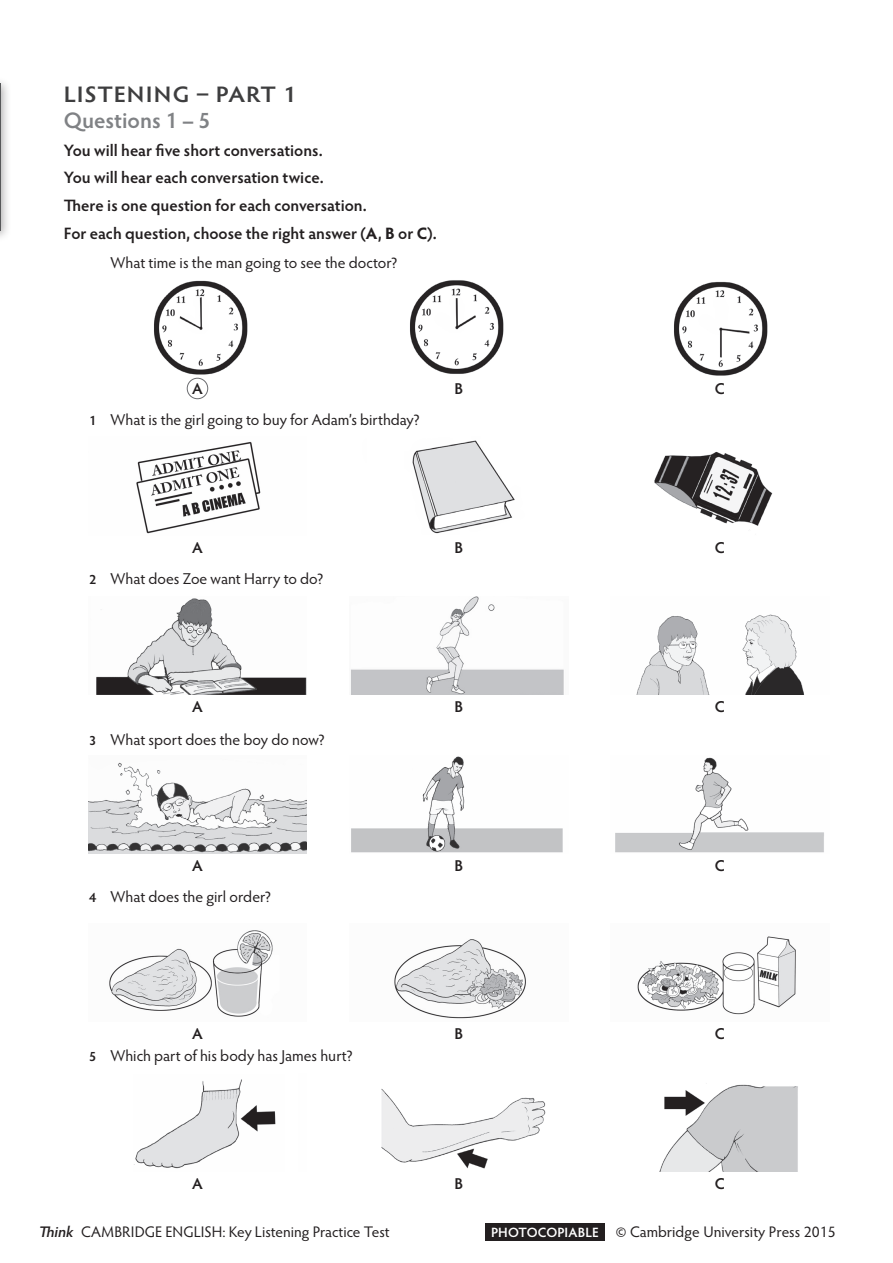
<style>
.page{position:relative;width:893px;height:1263px;background:#fff}
.page>*{position:absolute;margin:0;border:0;box-sizing:border-box;transform-origin:0 0}
._01___A_Head{font:600 22.5px "Hypatia Sans Pro";letter-spacing:.035em;color:#3e3e3f;scale:1.1 1}
._02_-_B_head_after_A{font:600 22.5px "Hypatia Sans Pro";color:#808285}
._03_-_Rubric_without{font:600 16.5px "Hypatia Sans Pro";color:#231f20}
._04_-_NL_numbered_li{font:15.75px "Hypatia Sans Pro";color:#231f20}
._04_-_NL_1st_line{font:15.75px "Hypatia Sans Pro";color:#231f20}
._04_-_UNL_unnumbered{font:600 15.75px "Hypatia Sans Pro";color:#231f20}
._03_-_Rubric_after_h{font:15.3px "Hypatia Sans Pro";color:#231f20}
.s1{font-weight:700}
.s2{font-weight:600;font-size:13.5px}
.s3{font-weight:600;font-style:italic}
.s4{font-weight:600;font-size:13.5px;color:#fff}
</style>
<div class="page">
<div style="left:486px;top:1223px;width:119px;height:17px;background:#231f20"></div>
<img style="left:154px;top:280px;width:94px;height:95px">
<img style="left:410px;top:280px;width:94px;height:94px">
<img style="left:674px;top:281px;width:94px;height:95px">
<div style="left:187px;top:378px;width:21px;height:21px;border:1px solid #6c6d70;border-radius:50%"></div>
<img style="left:136px;top:441px;width:125px;height:93px">
<img style="left:412px;top:440px;width:103px;height:94px">
<img style="left:654px;top:452px;width:119px;height:74px">
<img style="left:96px;top:598px;width:211px;height:96px">
<img style="left:351px;top:596px;width:213px;height:98px">
<img style="left:636px;top:614px;width:168px;height:80px">
<img style="left:88px;top:762px;width:219px;height:91px">
<img style="left:351px;top:756px;width:212px;height:97px">
<img style="left:615px;top:757px;width:209px;height:96px">
<img style="left:109px;top:930px;width:164px;height:87px">
<img style="left:394px;top:939px;width:132px;height:80px">
<img style="left:637px;top:936px;width:159px;height:79px">
<img style="left:134px;top:1079px;width:142px;height:90px">
<img style="left:381px;top:1089px;width:165px;height:80px">
<img style="left:659px;top:1084px;width:139px;height:87px">
<div style="left:0;top:76px;width:11px;height:166px;background:#231f20;opacity:.35"></div>
<hr style="left:0;top:84px;width:1px;height:147px;background:#57585a">
<p class="_01___A_Head" style="left:64px;top:78px;width:213px">LISTENING – PART 1</p>
<p class="_02_-_B_head_after_A" style="left:64px;top:105px;width:148px">Questions 1 – 5</p>
<p class="_03_-_Rubric_without" style="left:64px;top:139px;width:260px">You will hear five short conversations.</p>
<p class="_03_-_Rubric_without" style="left:64px;top:166px;width:261px">You will hear each conversation twice.</p>
<p class="_03_-_Rubric_without" style="left:64px;top:194px;width:305px">There is one question for each conversation.</p>
<p class="_03_-_Rubric_without" style="left:64px;top:222px;width:374px">For each question, choose the right answer (<span class="s1">A</span>, <span class="s1">B</span> or <span class="s1">C</span>).</p>
<p class="_04_-_NL_1st_line" style="left:111px;top:252px;width:289px">What time is the man going to see the doctor?</p>
<p class="_04_-_UNL_unnumbered" style="left:192px;top:378px;width:12px">A</p>
<p class="_04_-_UNL_unnumbered" style="left:454px;top:378px;width:10px">B</p>
<p class="_04_-_UNL_unnumbered" style="left:715px;top:378px;width:12px">C</p>
<p class="_04_-_NL_numbered_li" style="left:89px;top:409px;width:332px"><span class="s2">1</span> What is the girl going to buy for Adam’s birthday?</p>
<p class="_04_-_UNL_unnumbered" style="left:192px;top:537px;width:12px">A</p>
<p class="_04_-_UNL_unnumbered" style="left:454px;top:537px;width:10px">B</p>
<p class="_04_-_UNL_unnumbered" style="left:715px;top:537px;width:12px">C</p>
<p class="_04_-_NL_numbered_li" style="left:89px;top:568px;width:236px"><span class="s2">2</span> What does Zoe want Harry to do?</p>
<p class="_04_-_UNL_unnumbered" style="left:192px;top:696px;width:12px">A</p>
<p class="_04_-_UNL_unnumbered" style="left:454px;top:696px;width:10px">B</p>
<p class="_04_-_UNL_unnumbered" style="left:715px;top:696px;width:12px">C</p>
<p class="_04_-_NL_numbered_li" style="left:89px;top:729px;width:237px"><span class="s2">3</span> What sport does the boy do now?</p>
<p class="_04_-_UNL_unnumbered" style="left:192px;top:855px;width:12px">A</p>
<p class="_04_-_UNL_unnumbered" style="left:454px;top:855px;width:10px">B</p>
<p class="_04_-_UNL_unnumbered" style="left:715px;top:855px;width:12px">C</p>
<p class="_04_-_NL_numbered_li" style="left:89px;top:886px;width:184px"><span class="s2">4</span> What does the girl order?</p>
<p class="_04_-_UNL_unnumbered" style="left:192px;top:1023px;width:12px">A</p>
<p class="_04_-_UNL_unnumbered" style="left:454px;top:1023px;width:10px">B</p>
<p class="_04_-_UNL_unnumbered" style="left:715px;top:1023px;width:12px">C</p>
<p class="_04_-_NL_numbered_li" style="left:89px;top:1045px;width:265px"><span class="s2">5</span> Which part of his body has James hurt?</p>
<p class="_04_-_UNL_unnumbered" style="left:192px;top:1173px;width:12px">A</p>
<p class="_04_-_UNL_unnumbered" style="left:454px;top:1173px;width:10px">B</p>
<p class="_04_-_UNL_unnumbered" style="left:715px;top:1173px;width:12px">C</p>
<p class="_03_-_Rubric_after_h" style="left:39px;top:1221px;width:352px"><span class="s3">Think</span> CAMBRIDGE ENGLISH: Key Listening Practice Test</p>
<p class="_03_-_Rubric_after_h" style="left:491px;top:1221px;width:346px"><span class="s4">PHOTOCOPIABLE</span> © Cambridge University Press 2015</p>
</div>
